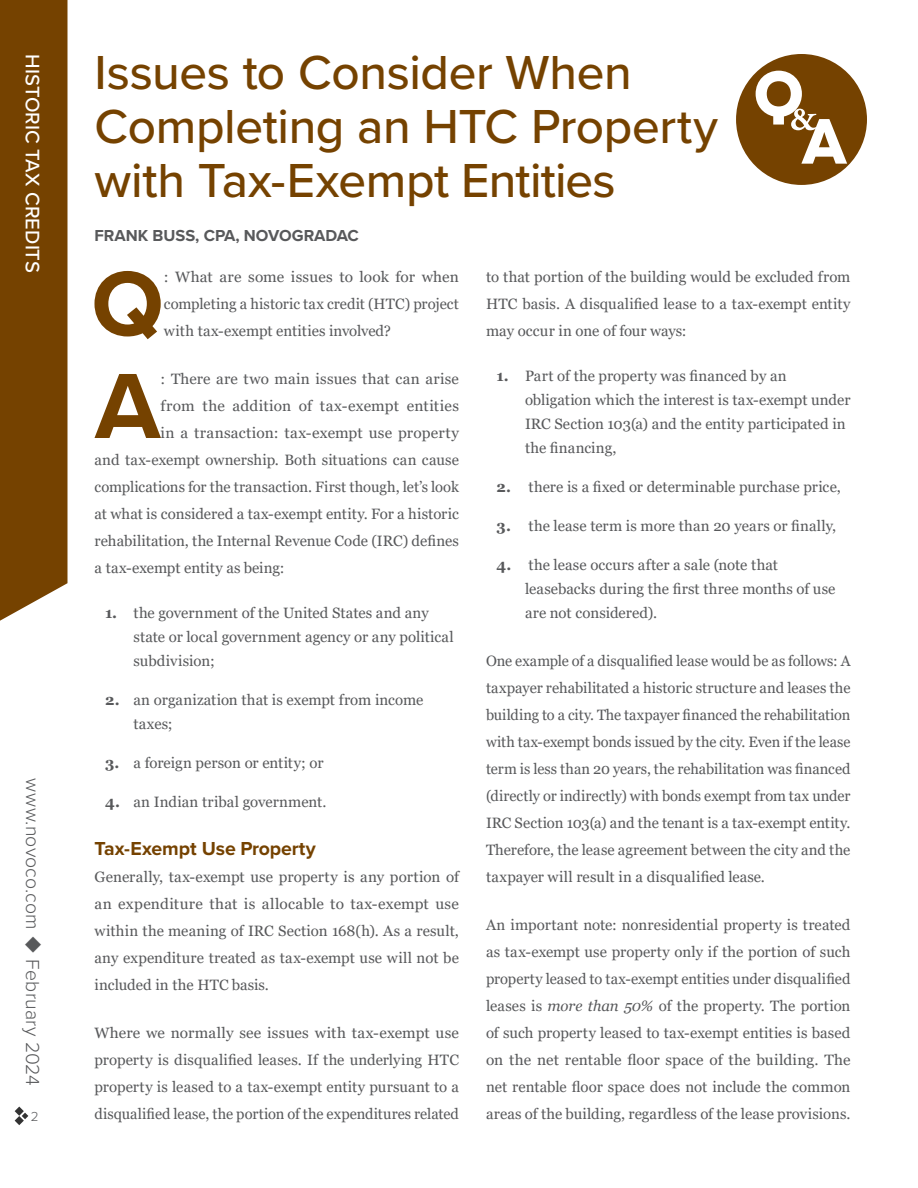
<style>
.page{position:relative;width:918px;height:1188px;background:#fff}
.page>*{position:absolute;margin:0;border:0;box-sizing:border-box;transform-origin:0 0}
.t1{font:700 96px "Proxima Nova";color:#754200}
.t2{font:700 94.95px "Proxima Nova";color:#754200}
.t3{font:500 49.5px/54px "Proxima Nova";letter-spacing:-.01em;color:#754200}
.t4{font:500 20.25px "Proxima Nova";letter-spacing:.005em;color:#fff}
.t5{font:300 19.5px "Proxima Nova";letter-spacing:.005em;color:#58595b}
.t6{font:700 19.5px "Proxima Nova";letter-spacing:-.005em;color:#754200}
.t7{font:700 16.5px "Proxima Nova";color:#58595b}
.t8{font:15px/27px "Georgia";letter-spacing:.005em;color:#58595b;text-align:justify}
.t9{font:300 13.5px "Proxima Nova";color:#58595b}
.s1{font-weight:700}
.s2{font-style:italic}
</style>
<div class="page">
<svg style="left:15px;top:1107px;width:13px;height:18px"></svg>
<div style="left:0;top:0;width:68px;height:621px;background:#754200"></div>
<div style="left:736px;top:54px;width:131px;height:131px;background:#754200;border-radius:50%"></div>
<svg style="left:756px;top:71px;width:91px;height:93px"></svg>
<h3 class="t4" style="left:48px;top:54px;width:220px;rotate:90deg">HISTORIC TAX CREDITS</h3>
<h3 class="t3" style="left:94px;top:43px;width:625px">Issues to Consider When<br>Completing an HTC Property with Tax-Exempt Entities</h3>
<p class="t7" style="left:94px;top:223px;width:266px">FRANK BUSS, CPA, NOVOGRADAC</p>
<h2 class="t2" style="left:91px;top:233px;width:74px">Q</h2>
<p class="t8" style="left:164px;top:264px;width:297px">: What are some issues to look for when completing a historic tax credit (HTC) project with tax-exempt entities involved?</p>
<h1 class="t1" style="left:95px;top:334px;width:67px">A</h1>
<p class="t8" style="left:161px;top:366px;width:300px">: There are two main issues that can arise</p>
<p class="t8" style="left:486px;top:264px;width:366px">to that portion of the building would be excluded from HTC basis. A disqualified lease to a tax-exempt entity may occur in one of four ways:</p>
<p class="t8" style="left:525px;top:364px;width:327px;line-height:24px;text-align:left;text-indent:-28px"><span class="s1">1.</span> Part of the property was financed by an obligation which the interest is tax-exempt under IRC Section 103(a) and the entity participated in the financing,</p>
<p class="t8" style="left:496px;top:474px;width:346px"><span class="s1">2.</span> there is a fixed or determinable purchase price,</p>
<p class="t8" style="left:496px;top:513px;width:341px"><span class="s1">3.</span> the lease term is more than 20 years or finally,</p>
<p class="t8" style="left:525px;top:553px;width:312px;line-height:24px;text-align:left;text-indent:-28px"><span class="s1">4.</span> the lease occurs after a sale (note that leasebacks during the first three months of use are not considered).</p>
<p class="t8" style="left:486px;top:648px;width:366px">One example of a disqualified lease would be as follows: A taxpayer rehabilitated a historic structure and leases the building to a city. The taxpayer financed the rehabilitation with tax-exempt bonds issued by the city. Even if the lease term is less than 20 years, the rehabilitation was financed (directly or indirectly) with bonds exempt from tax under IRC Section 103(a) and the tenant is a tax-exempt entity.<br>Therefore, the lease agreement between the city and the taxpayer will result in a disqualified lease.</p>
<p class="t8" style="left:486px;top:912px;width:366px">An important note: nonresidential property is treated as tax-exempt use property only if the portion of such property leased to tax-exempt entities under disqualified leases is <span class="s2">more than 50%</span> of the property. The portion of such property leased to tax-exempt entities is based on the net rentable floor space of the building. The net rentable floor space does not include the common areas of the building, regardless of the lease provisions.</p>
<p class="t8" style="left:161px;top:393px;width:300px">from the addition of tax-exempt entities</p>
<p class="t8" style="left:161px;top:420px;width:300px">in a transaction: tax-exempt use property</p>
<p class="t8" style="left:94px;top:447px;width:366px">and tax-exempt ownership. Both situations can cause</p>
<p class="t8" style="left:94px;top:474px;width:366px">complications for the transaction. First though, let’s look</p>
<p class="t8" style="left:94px;top:501px;width:366px">at what is considered a tax-exempt entity. For a historic</p>
<p class="t8" style="left:94px;top:528px;width:366px">rehabilitation, the Internal Revenue Code (IRC) defines</p>
<p class="t8" style="left:94px;top:555px;width:191px">a tax-exempt entity as being:</p>
<p class="t8" style="left:134px;top:601px;width:322px;line-height:24px;text-align:left;text-indent:-28px"><span class="s1">1.</span> the government of the United States and any state or local government agency or any political subdivision;</p>
<p class="t8" style="left:134px;top:688px;width:292px;line-height:24px;text-indent:-28px"><span class="s1">2.</span> an organization that is exempt from income taxes;</p>
<p class="t8" style="left:105px;top:750px;width:220px"><span class="s1">3.</span> a foreign person or entity; or</p>
<p class="t8" style="left:105px;top:789px;width:223px"><span class="s1">4.</span> an Indian tribal government.</p>
<h3 class="t6" style="left:94px;top:834px;width:223px">Tax-Exempt Use Property</h3>
<p class="t8" style="left:94px;top:864px;width:366px">Generally, tax-exempt use property is any portion of an expenditure that is allocable to tax-exempt use within the meaning of IRC Section 168(h). As a result, any expenditure treated as tax-exempt use will not be included in the HTC basis.</p>
<p class="t8" style="left:94px;top:1020px;width:366px">Where we normally see issues with tax-exempt use property is disqualified leases. If the underlying HTC property is leased to a tax-exempt entity pursuant to a disqualified lease, the portion of the expenditures related</p>
<h3 class="t5" style="left:47px;top:778px;width:309px;rotate:90deg">www.novoco.com ◆ February 2024</h3>
<p class="t9" style="left:31px;top:1107px;width:9px">2</p>
</div>
